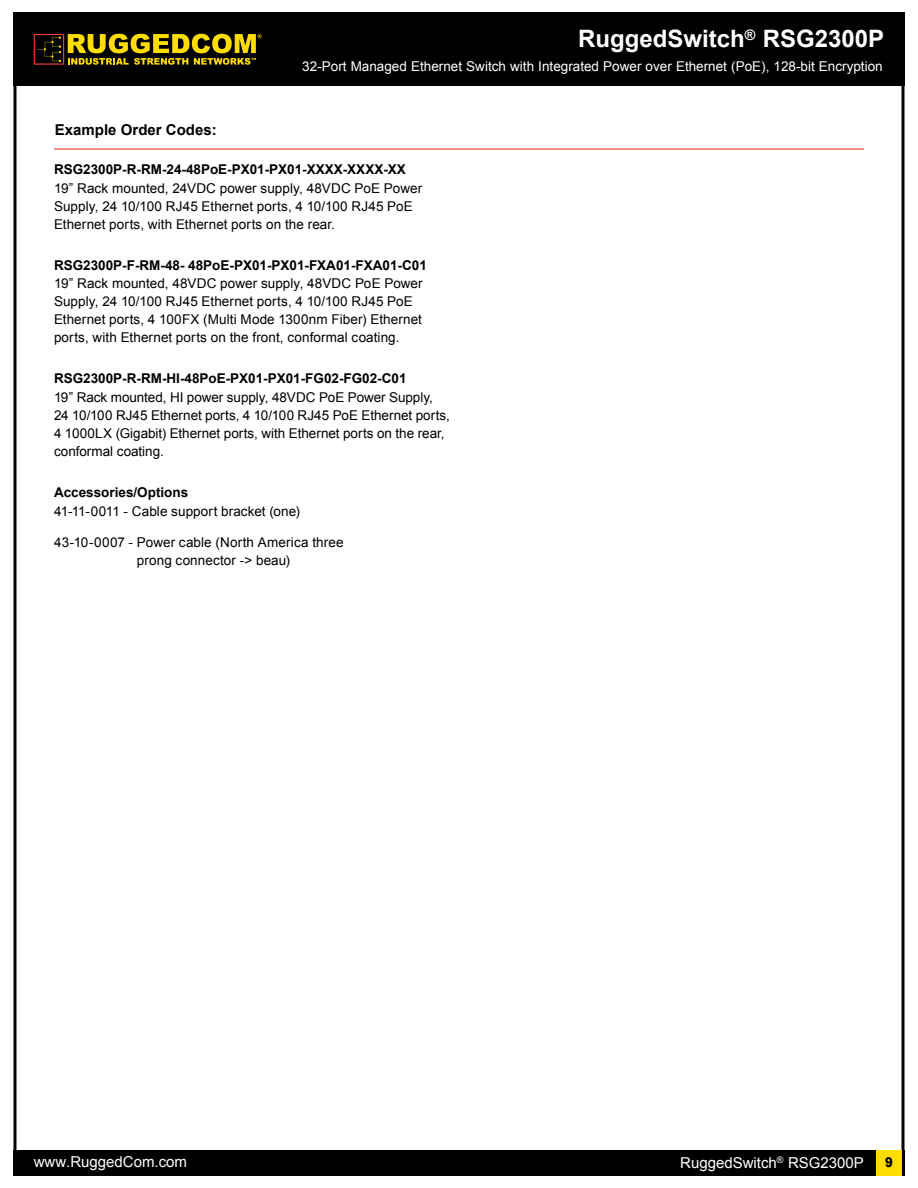
<style>
.page{position:relative;width:918px;height:1188px;background:#fff}
.page>*{position:absolute;margin:0;border:0;box-sizing:border-box;transform-origin:0 0}
.t1{font:700 24px "Arial";color:#fff}
.t2{font:15px "Arial";color:#fff}
.t3{font:700 15px "Arial";color:#000}
.t4{font:13.5px/18px "Arial";letter-spacing:.005em;color:#000}
.t5{font:700 13.5px "Arial";color:#000}
.t6{font:13.5px "Arial";color:#fff}
.t7{font:900 13.5px "Arial";color:#000;scale:.85 1}
</style>
<div class="page">
<div style="left:13px;top:1150px;width:891px;height:25px;background:#000"></div>
<div style="left:876px;top:1150px;width:26px;height:25px;background:#fd0"></div>
<div style="left:13px;top:12px;width:891px;height:74px;background:#000"></div>
<svg style="left:37px;top:37px;width:24px;height:25px"></svg>
<div style="left:34px;top:34px;width:30px;height:31px;border:1px solid #ef3e33"></div>
<svg style="left:68px;top:34px;width:194px;height:31px"></svg>
<hr style="left:54px;top:149px;width:810px;height:1px;background:#ed1d24">
<p class="t3" style="left:55px;top:120px;width:163px">Example Order Codes:</p>
<h1 class="t1" style="left:578px;top:23px;width:308px">RuggedSwitch<sup>®</sup> RSG2300P</h1>
<p class="t6" style="left:302px;top:57px;width:582px">32-Port Managed Ethernet Switch with Integrated Power over Ethernet (PoE), 128-bit Encryption</p>
<p class="t5" style="left:54px;top:160px;width:353px">RSG2300P-R-RM-24-48PoE-PX01-PX01-XXXX-XXXX-XX</p>
<p class="t4" style="left:54px;top:179px;width:370px">19” Rack mounted, 24VDC power supply, 48VDC PoE Power<br>Supply, 24 10/100 RJ45 Ethernet ports, 4 10/100 RJ45 PoE<br>Ethernet ports, with Ethernet ports on the rear.</p>
<p class="t5" style="left:54px;top:256px;width:374px">RSG2300P-F-RM-48- 48PoE-PX01-PX01-FXA01-FXA01-C01</p>
<p class="t4" style="left:54px;top:275px;width:370px">19” Rack mounted, 48VDC power supply, 48VDC PoE Power Supply, 24 10/100 RJ45 Ethernet ports, 4 10/100 RJ45 PoE Ethernet ports, 4 100FX (Multi Mode 1300nm Fiber) Ethernet ports, with Ethernet ports on the front, conformal coating.</p>
<p class="t5" style="left:54px;top:370px;width:354px">RSG2300P-R-RM-HI-48PoE-PX01-PX01-FG02-FG02-C01</p>
<p class="t4" style="left:54px;top:388px;width:397px">19” Rack mounted, HI power supply, 48VDC PoE Power Supply, 24 10/100 RJ45 Ethernet ports, 4 10/100 RJ45 PoE Ethernet ports, 4 1000LX (Gigabit) Ethernet ports, with Ethernet ports on the rear, conformal coating.</p>
<p class="t5" style="left:54px;top:483px;width:136px">Accessories/Options</p>
<p class="t4" style="left:54px;top:502px;width:247px">41-11-0011 - Cable support bracket (one)</p>
<p class="t4" style="left:137px;top:533px;width:208px;text-indent:-83px">43-10-0007 - Power cable (North America three prong connector -&gt; beau)</p>
<p class="t2" style="left:34px;top:1152px;width:155px">www.RuggedCom.com</p>
<p class="t2" style="left:680px;top:1153px;width:185px">RuggedSwitch<sup>®</sup> RSG2300P</p>
<p class="t7" style="left:885px;top:1153px;width:11px">9</p>
</div>
